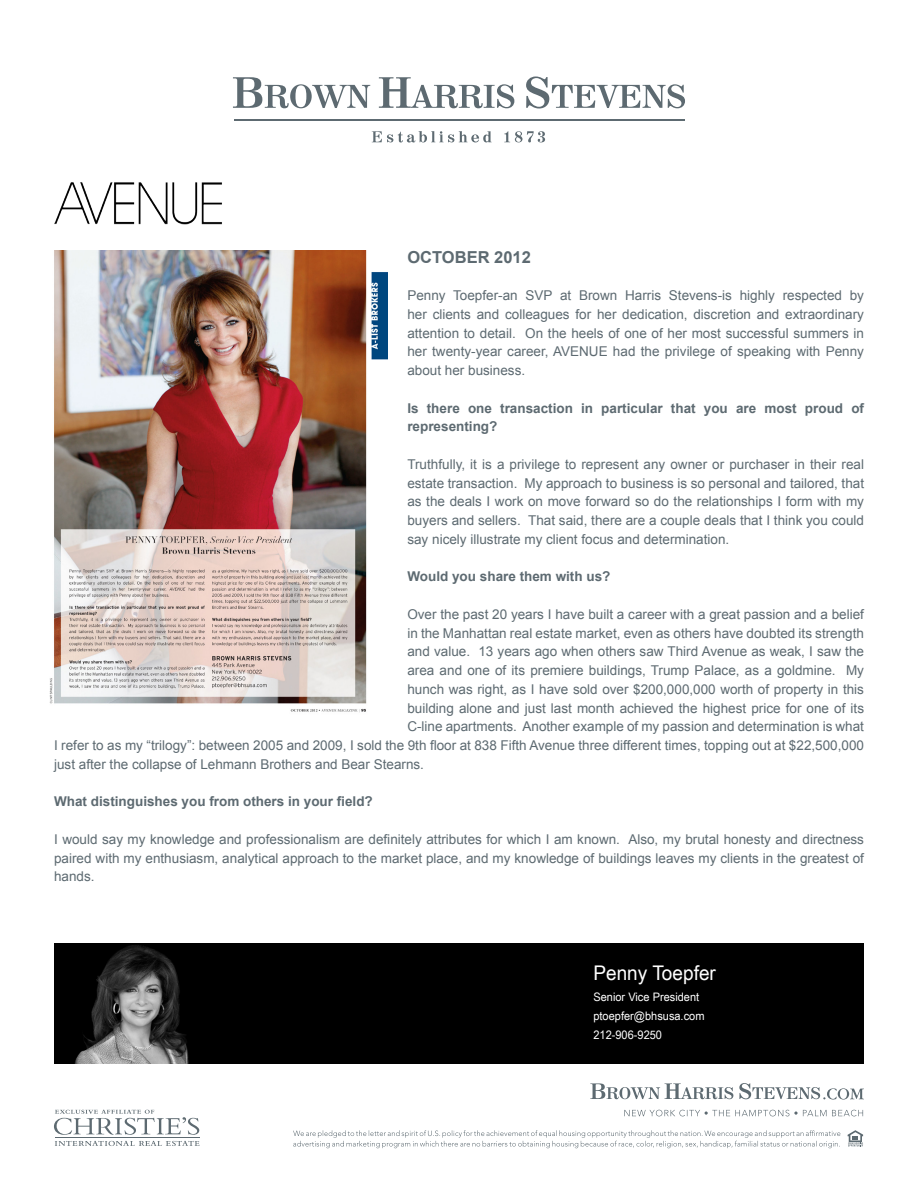
<style>
.page{position:relative;width:918px;height:1188px;background:#fff}
.page>*{position:absolute;margin:0;border:0;box-sizing:border-box;transform-origin:0 0}
.t1{font:20.25px "Arial Narrow";color:#fff;scale:1.15 1}
.t2{font:700 16.5px "Arial";color:#5d6a71}
.t3{font:13.5px/18.8px "Arial";color:#5d6a71;text-align:justify}
.t4{font:700 13.5px/18.8px "Arial";color:#5d6a71}
.t5{font:11.7px "Arial Narrow";color:#fff;scale:1.15 1}
</style>
<div class="page">
<hr style="left:234px;top:119px;width:451px;height:1px;background:#5d6a71">
<svg style="left:372px;top:131px;width:120px;height:12px"></svg>
<svg style="left:504px;top:131px;width:41px;height:11px"></svg>
<svg style="left:233px;top:77px;width:137px;height:31px"></svg>
<svg style="left:379px;top:77px;width:135px;height:31px"></svg>
<svg style="left:526px;top:77px;width:159px;height:32px"></svg>
<svg style="left:848px;top:1130px;width:15px;height:17px"></svg>
<svg style="left:590px;top:1083px;width:143px;height:16px"></svg>
<svg style="left:739px;top:1083px;width:125px;height:17px"></svg>
<svg style="left:293px;top:1130px;width:547px;height:18px"></svg>
<hr style="left:55px;top:1138px;width:144px;height:1px;background:#5d6a71">
<svg style="left:55px;top:1141px;width:144px;height:5px"></svg>
<svg style="left:54px;top:1110px;width:145px;height:25px"></svg>
<svg style="left:624px;top:1110px;width:239px;height:6px"></svg>
<div style="left:54px;top:944px;width:810px;height:120px;background:#000"></div>
<img style="left:75px;top:945px;width:114px;height:119px">
<img style="left:49px;top:251px;width:338px;height:462px">
<img style="left:54px;top:182px;width:168px;height:42px">
<p class="t2" style="left:407px;top:248px;width:125px">OCTOBER 2012</p>
<p class="t3" style="left:407px;top:286px;width:458px">Penny Toepfer-an SVP at Brown Harris Stevens-is highly respected by her clients and colleagues for her dedication, discretion and extraordinary attention to detail. On the heels of one of her most successful summers in her twenty-year career, AVENUE had the privilege of speaking with Penny about her business.</p>
<p class="t4" style="left:407px;top:398px;width:458px">Is there one transaction in particular that you are most proud of representing?</p>
<p class="t3" style="left:407px;top:455px;width:458px">Truthfully, it is a privilege to represent any owner or purchaser in their real estate transaction. My approach to business is so personal and tailored, that as the deals I work on move forward so do the relationships I form with my buyers and sellers. That said, there are a couple deals that I think you could say nicely illustrate my client focus and determination.</p>
<p class="t4" style="left:407px;top:567px;width:205px">Would you share them with us?</p>
<p class="t3" style="left:407px;top:605px;width:458px">Over the past 20 years I have built a career with a great passion and a belief</p>
<p class="t3" style="left:407px;top:623px;width:458px">in the Manhattan real estate market, even as others have doubted its strength</p>
<p class="t3" style="left:407px;top:642px;width:458px">and value. 13 years ago when others saw Third Avenue as weak, I saw the</p>
<p class="t3" style="left:407px;top:661px;width:458px">area and one of its premiere buildings, Trump Palace, as a goldmine. My</p>
<p class="t3" style="left:407px;top:680px;width:458px">hunch was right, as I have sold over $200,000,000 worth of property in this</p>
<p class="t3" style="left:407px;top:698px;width:458px">building alone and just last month achieved the highest price for one of its</p>
<p class="t3" style="left:407px;top:717px;width:458px">C-line apartments. Another example of my passion and determination is what</p>
<p class="t3" style="left:54px;top:736px;width:811px">I refer to as my “trilogy”: between 2005 and 2009, I sold the 9th floor at 838 Fifth Avenue three different times, topping out at $22,500,000</p>
<p class="t3" style="left:54px;top:755px;width:371px">just after the collapse of Lehmann Brothers and Bear Stearns.</p>
<p class="t4" style="left:54px;top:792px;width:320px">What distinguishes you from others in your field?</p>
<p class="t3" style="left:54px;top:830px;width:811px">I would say my knowledge and professionalism are definitely attributes for which I am known. Also, my brutal honesty and directness paired with my enthusiasm, analytical approach to the market place, and my knowledge of buildings leaves my clients in the greatest of hands.</p>
<p class="t1" style="left:593px;top:961px;width:108px">Penny Toepfer</p>
<p class="t5" style="left:593px;top:990px;width:94px">Senior Vice President</p>
<p class="t5" style="left:593px;top:1010px;width:98px">ptoepfer@bhsusa.com</p>
<p class="t5" style="left:593px;top:1029px;width:61px">212-906-9250</p>
</div>
